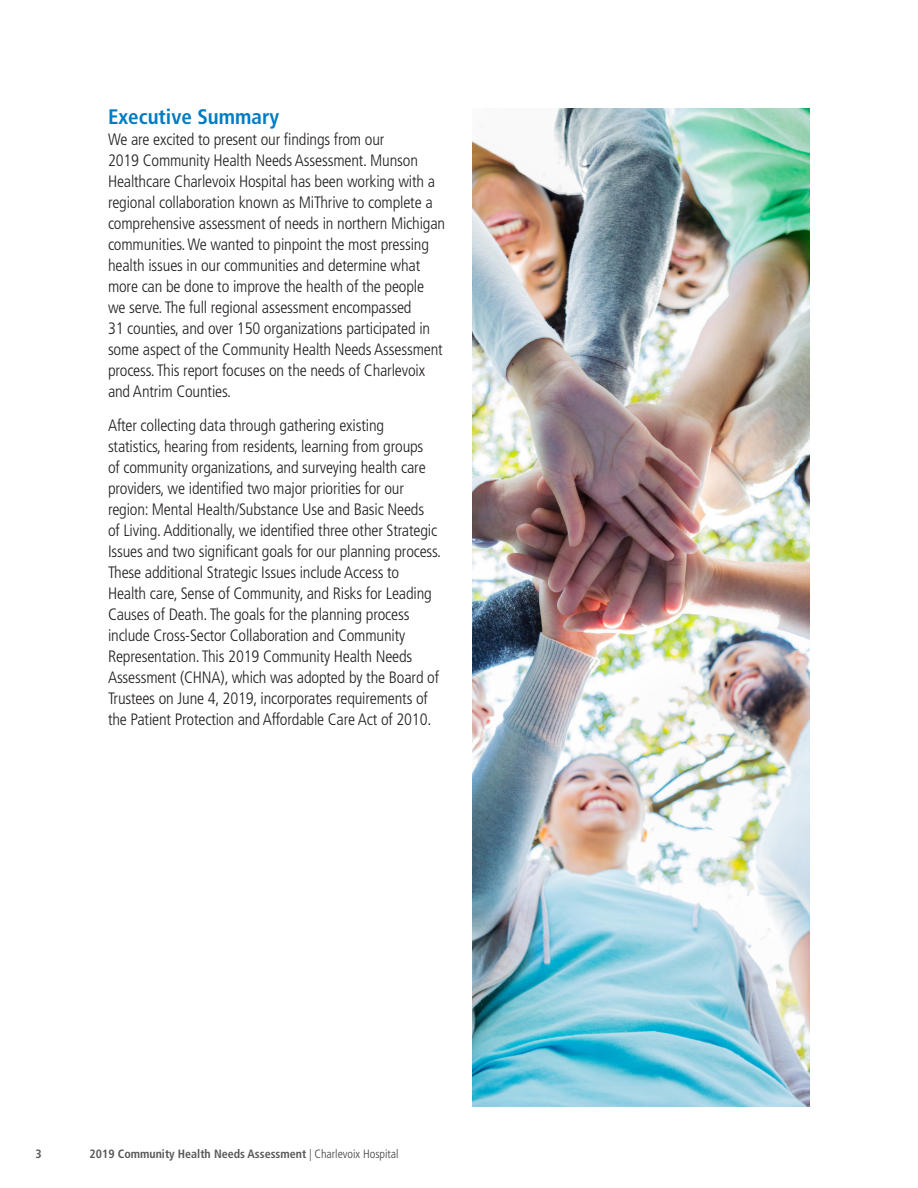
<style>
.page{position:relative;width:918px;height:1188px;background:#fff}
.page>*{position:absolute;margin:0;border:0;box-sizing:border-box;transform-origin:0 0}
.Headers_-_Bold{font:700 condensed 21px "Frutiger";color:#007cc2}
.Body_Copy{font:300 condensed 16.5px/21px "Frutiger";letter-spacing:-.01em;color:#231f20}
.t1{font:700 condensed 12px "Frutiger";color:#57585a}
.s1{font-weight:300;color:#3e3e3f}
</style>
<div class="page">
<img style="left:472px;top:108px;width:338px;height:999px">
<p class="Headers_-_Bold" style="left:108px;top:104px;width:173px">Executive Summary</p>
<p class="Body_Copy" style="left:108px;top:129px;width:339px">We are excited to present our findings from our<br>2019 Community Health Needs Assessment. Munson Healthcare Charlevoix Hospital has been working with a regional collaboration known as MiThrive to complete a comprehensive assessment of needs in northern Michigan communities. We wanted to pinpoint the most pressing health issues in our communities and determine what more can be done to improve the health of the people we serve. The full regional assessment encompassed<br>31 counties, and over 150 organizations participated in some aspect of the Community Health Needs Assessment process. This report focuses on the needs of Charlevoix and Antrim Counties.</p>
<p class="Body_Copy" style="left:108px;top:415px;width:335px">After collecting data through gathering existing statistics, hearing from residents, learning from groups<br>of community organizations, and surveying health care providers, we identified two major priorities for our region: Mental Health/Substance Use and Basic Needs<br>of Living. Additionally, we identified three other Strategic Issues and two significant goals for our planning process.<br>These additional Strategic Issues include Access to Health care, Sense of Community, and Risks for Leading Causes of Death. The goals for the planning process include Cross-Sector Collaboration and Community Representation. This 2019 Community Health Needs Assessment (CHNA), which was adopted by the Board of Trustees on June 4, 2019, incorporates requirements of the Patient Protection and Affordable Care Act of 2010.</p>
<p class="t1" style="left:36px;top:1147px;width:8px">3</p>
<p class="t1" style="left:90px;top:1147px;width:311px">2019 Community Health Needs Assessment <span class="s1">| Charlevoix Hospital</span></p>
</div>
